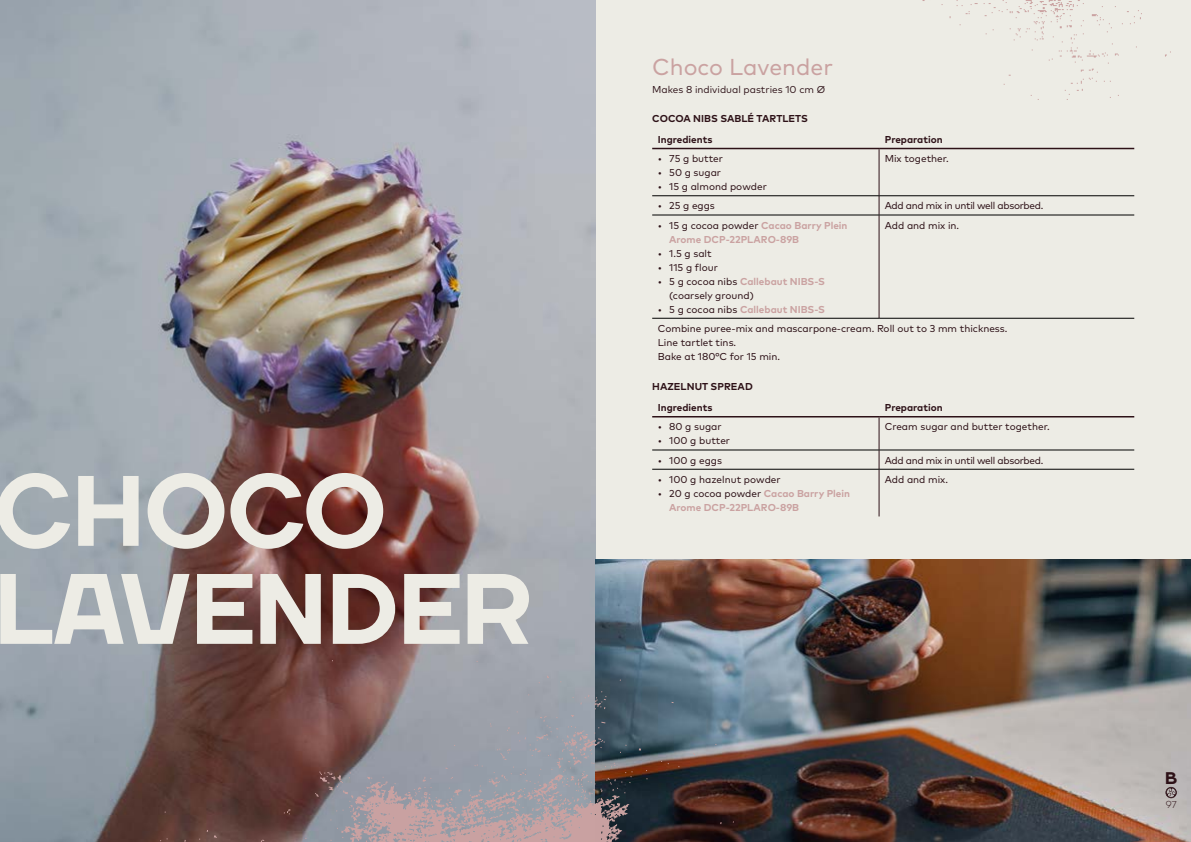
<style>
.page{position:relative;width:1191px;height:842px;background:#edece5}
.page>*{position:absolute;margin:0;border:0;box-sizing:border-box;transform-origin:0 0}
.t1{font:800 99.8px/98px "TT Firs";color:#edece5}
.t2{font:23px "Mark Pro";color:#caa2a1}
.t3{font:800 16.9px "TT Firs";color:#2d1117}
.t4{font:10px/14px "Mark Pro";color:#2d1117}
.t5{font:700 10px/14px "Mark Pro";color:#caa2a1}
.t6{font:700 10px/20.7px "Mark Pro";color:#2d1117}
.t7{font:10px "Mark Pro";letter-spacing:-.03em;color:#2d1117}
.t8{font:10px "Mark Pro";color:#2d1117}
.t9{font:10px "TT Firs";color:#2d1117}
.s1{font-weight:400;color:#2d1117}
.s2{font-weight:700;color:#caa2a1}
</style>
<div class="page">
<img style="left:595px;top:0;width:576px;height:105px">
<img style="left:0;top:0;width:595px;height:842px">
<img style="left:595px;top:560px;width:596px;height:282px">
<img style="left:99px;top:585px;width:659px;height:257px">
<svg style="left:1165px;top:787px;width:11px;height:11px"></svg>
<hr style="left:878px;top:149px;width:1px;height:46px;background:#2d1117">
<svg style="left:878px;top:196px;width:1px;height:19px"></svg>
<hr style="left:878px;top:215px;width:1px;height:103px;background:#2d1117">
<hr style="left:652px;top:195px;width:227px;height:1px;background:#000">
<hr style="left:879px;top:195px;width:255px;height:1px;background:#000">
<hr style="left:652px;top:215px;width:227px;height:1px;background:#000">
<hr style="left:879px;top:215px;width:255px;height:1px;background:#000">
<hr style="left:652px;top:318px;width:227px;height:1px;background:#000">
<hr style="left:879px;top:318px;width:255px;height:1px;background:#000">
<hr style="left:652px;top:148px;width:227px;height:1px;background:#2d1117">
<hr style="left:879px;top:148px;width:255px;height:1px;background:#2d1117">
<hr style="left:878px;top:417px;width:1px;height:33px;background:#2d1117">
<svg style="left:878px;top:451px;width:1px;height:18px"></svg>
<hr style="left:878px;top:469px;width:1px;height:47px;background:#2d1117">
<hr style="left:652px;top:450px;width:227px;height:1px;background:#000">
<hr style="left:879px;top:450px;width:255px;height:1px;background:#000">
<hr style="left:652px;top:469px;width:227px;height:1px;background:#000">
<hr style="left:879px;top:469px;width:255px;height:1px;background:#000">
<hr style="left:652px;top:416px;width:227px;height:1px;background:#2d1117">
<hr style="left:879px;top:416px;width:255px;height:1px;background:#2d1117">
<h1 class="t1" style="left:-6px;top:463px;width:540px">CHOCO<br>LAVENDER</h1>
<h2 class="t2" style="left:652px;top:50px;width:182px">Choco Lavender</h2>
<p class="t8" style="left:652px;top:82px;width:174px">Makes 8 individual pastries 10 cm Ø</p>
<p class="t6" style="left:658px;top:107px;width:152px;text-indent:-6px">COCOA NIBS SABLÉ TARTLETS<br>Ingredients</p>
<p class="t4" style="left:658px;top:151px;width:67px">• 75 g butter</p>
<p class="t4" style="left:658px;top:165px;width:65px">• 50 g sugar</p>
<p class="t4" style="left:658px;top:179px;width:110px">• 15 g almond powder</p>
<p class="t6" style="left:884px;top:128px;width:59px">Preparation</p>
<p class="t4" style="left:884px;top:151px;width:66px">Mix together.</p>
<p class="t4" style="left:658px;top:198px;width:59px">• 25 g eggs</p>
<p class="t7" style="left:884px;top:198px;width:160px">Add and mix in until well absorbed.</p>
<p class="t5" style="left:669px;top:217px;width:180px;text-indent:-11px"><span class="s1">• 15 g cocoa powder</span> Cacao Barry Plein<br>Arome DCP-22PLARO-89B</p>
<p class="t4" style="left:658px;top:245px;width:55px">• 1.5 g salt</p>
<p class="t4" style="left:658px;top:259px;width:62px">• 115 g flour</p>
<p class="t4" style="left:669px;top:273px;width:157px;text-indent:-11px">• 5 g cocoa nibs <span class="s2">Callebaut NIBS-S </span>(coarsely ground)</p>
<p class="t5" style="left:658px;top:301px;width:169px"><span class="s1">• 5 g cocoa nibs</span> Callebaut NIBS-S</p>
<p class="t4" style="left:884px;top:217px;width:76px">Add and mix in.</p>
<p class="t4" style="left:658px;top:320px;width:351px">Combine puree-mix and mascarpone-cream. Roll out to 3 mm thickness.<br>Line tartlet tins.<br>Bake at 180°C for 15 min.</p>
<p class="t6" style="left:658px;top:376px;width:96px;text-indent:-6px">HAZELNUT SPREAD<br>Ingredients</p>
<p class="t6" style="left:884px;top:396px;width:59px">Preparation</p>
<p class="t4" style="left:658px;top:419px;width:65px">• 80 g sugar</p>
<p class="t4" style="left:658px;top:433px;width:74px">• 100 g butter</p>
<p class="t4" style="left:884px;top:419px;width:166px">Cream sugar and butter together.</p>
<p class="t4" style="left:658px;top:452px;width:66px">• 100 g eggs</p>
<p class="t7" style="left:884px;top:452px;width:160px">Add and mix in until well absorbed.</p>
<p class="t4" style="left:658px;top:471px;width:124px">• 100 g hazelnut powder</p>
<p class="t5" style="left:669px;top:485px;width:182px;text-indent:-11px"><span class="s1">• 20 g cocoa powder</span> Cacao Barry Plein<br>Arome DCP-22PLARO-89B</p>
<p class="t4" style="left:884px;top:471px;width:65px">Add and mix.</p>
<h3 class="t3" style="left:1165px;top:767px;width:13px">B</h3>
<p class="t9" style="left:1165px;top:798px;width:12px">97</p>
</div>
